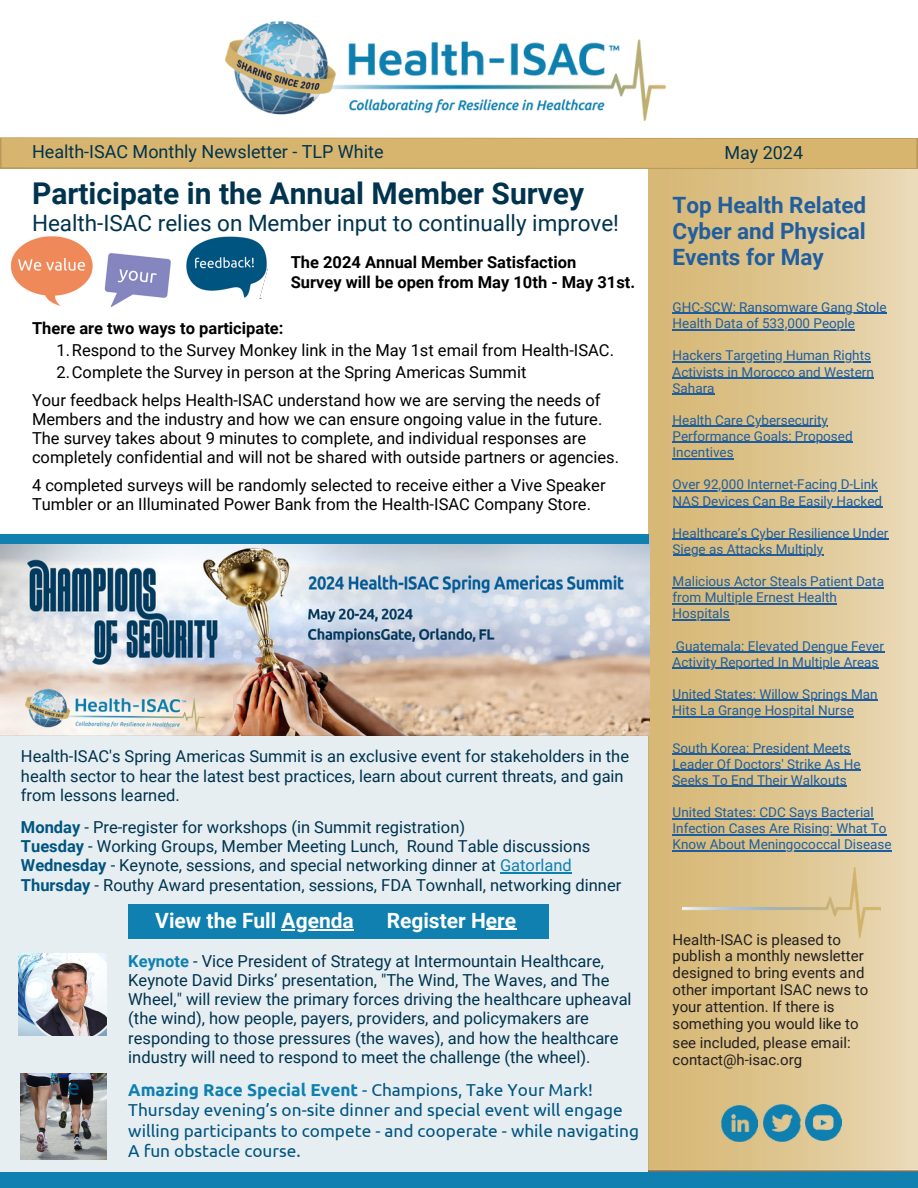
<style>
.page{position:relative;width:918px;height:1188px;background:#fff}
.page>*{position:absolute;margin:0;border:0;box-sizing:border-box;transform-origin:0 0}
.t1{font:700 30px "Roboto";color:#00334d}
.t2{font:22.5px "Roboto";color:#00334d}
.t3{font:700 22.5px/25.8px "Roboto";color:#215e9f;text-align:justify}
.t4{font:22.5px "Ubuntu";color:#005480}
.t5{font:700 21px "Roboto";color:#fff}
.t6{font:18px "Roboto";color:#00334d}
.t7{font:17.25px/20.2px "Ubuntu";color:#005480}
.t8{font:16.5px/19.2px "Roboto";color:#00334d}
.t9{font:16.5px/19.2px "Roboto";color:#000}
.t10{font:700 16.5px/19.2px "Roboto";color:#000}
.t11{font:15px/16.8px "Roboto";color:#231f20}
.t12{font:13.5px/16.2px "Roboto";color:#1f5e9e}
.s1{font-weight:700;color:#005480}
.s2{color:#0f80b0}
.s3{font-weight:700;color:#0f80b0}
</style>
<div class="page">
<img style="left:225px;top:21px;width:441px;height:100px">
<img style="left:649px;top:169px;width:269px;height:1003px">
<svg style="left:0;top:137px;width:918px;height:32px"></svg>
<img style="left:722px;top:1105px;width:36px;height:36px">
<img style="left:764px;top:1105px;width:37px;height:37px">
<img style="left:806px;top:1105px;width:36px;height:36px">
<img style="left:0;top:544px;width:649px;height:191px">
<div style="left:0;top:535px;width:649px;height:9px;background:#0f80b0"></div>
<div style="left:0;top:735px;width:648px;height:437px;background:#e6eef2"></div>
<div style="left:0;top:1172px;width:918px;height:16px;background:#0f80b0"></div>
<img style="left:10px;top:236px;width:161px;height:70px">
<img style="left:186px;top:236px;width:82px;height:62px">
<svg style="left:260px;top:270px;width:8px;height:29px"></svg>
<img style="left:19px;top:954px;width:87px;height:82px">
<img style="left:683px;top:806px;width:198px;height:223px">
<img style="left:21px;top:1074px;width:85px;height:85px">
<div style="left:128px;top:904px;width:421px;height:35px;background:#0f80b0"></div>
<hr style="left:673px;top:313px;width:214px;height:1px;background:#1f5e9e">
<hr style="left:673px;top:329px;width:182px;height:1px;background:#1f5e9e">
<hr style="left:673px;top:361px;width:198px;height:1px;background:#1f5e9e">
<hr style="left:673px;top:377px;width:201px;height:1px;background:#1f5e9e">
<hr style="left:673px;top:393px;width:42px;height:2px;background:#1f5e9e">
<hr style="left:673px;top:426px;width:155px;height:1px;background:#1f5e9e">
<hr style="left:673px;top:442px;width:180px;height:1px;background:#1f5e9e">
<hr style="left:673px;top:458px;width:61px;height:1px;background:#1f5e9e">
<hr style="left:673px;top:490px;width:205px;height:1px;background:#1f5e9e">
<hr style="left:673px;top:506px;width:209px;height:1px;background:#1f5e9e">
<hr style="left:673px;top:539px;width:216px;height:1px;background:#1f5e9e">
<hr style="left:673px;top:555px;width:150px;height:1px;background:#1f5e9e">
<hr style="left:673px;top:587px;width:211px;height:1px;background:#1f5e9e">
<hr style="left:673px;top:603px;width:164px;height:1px;background:#1f5e9e">
<hr style="left:673px;top:619px;width:57px;height:1px;background:#1f5e9e">
<hr style="left:676px;top:651px;width:208px;height:2px;background:#1f5e9e">
<hr style="left:673px;top:668px;width:206px;height:1px;background:#1f5e9e">
<hr style="left:673px;top:700px;width:205px;height:1px;background:#1f5e9e">
<hr style="left:673px;top:716px;width:181px;height:1px;background:#1f5e9e">
<hr style="left:673px;top:753px;width:178px;height:2px;background:#1f5e9e">
<hr style="left:673px;top:770px;width:188px;height:1px;background:#1f5e9e">
<hr style="left:673px;top:786px;width:174px;height:1px;background:#1f5e9e">
<hr style="left:673px;top:818px;width:201px;height:1px;background:#1f5e9e">
<hr style="left:673px;top:834px;width:214px;height:1px;background:#1f5e9e">
<hr style="left:673px;top:850px;width:219px;height:1px;background:#1f5e9e">
<hr style="left:486px;top:929px;width:30px;height:1px;background:#fff">
<hr style="left:500px;top:873px;width:72px;height:1px;background:#0f80b0">
<hr style="left:282px;top:929px;width:72px;height:1px;background:#fff">
<p class="t6" style="left:32px;top:142px;width:353px">Health-ISAC Monthly Newsletter - TLP White</p>
<p class="t6" style="left:724px;top:142px;width:80px">May 2024</p>
<p class="t1" style="left:32px;top:176px;width:554px">Participate in the Annual Member Survey</p>
<p class="t2" style="left:32px;top:210px;width:589px">Health-ISAC relies on Member input to continually improve!</p>
<p class="t10" style="left:291px;top:253px;width:346px">The 2024 Annual Member Satisfaction<br>Survey will be open from May 10th - May 31st.</p>
<p class="t10" style="left:32px;top:319px;width:253px">There are two ways to participate:</p>
<h5 class="t9" style="left:57px;top:341px;width:559px">1.Respond to the Survey Monkey link in the May 1st email from Health-ISAC.</h5>
<h5 class="t9" style="left:32px;top:359px;width:570px;line-height:27.5px;text-indent:25px">2.Complete the Survey in person at the Spring Americas Summit<br>Your feedback helps Health-ISAC understand how we are serving the needs of</h5>
<p class="t9" style="left:32px;top:410px;width:589px">Members and the industry and how we can ensure ongoing value in the future.<br>The survey takes about 9 minutes to complete, and individual responses are completely confidential and will not be shared with outside partners or agencies.</p>
<p class="t9" style="left:32px;top:476px;width:575px">4 completed surveys will be randomly selected to receive either a Vive Speaker<br>Tumbler or an Illuminated Power Bank from the Health-ISAC Company Store.</p>
<h1 class="t8" style="left:21px;top:747px;width:610px">Health-ISAC's Spring Americas Summit is an exclusive event for stakeholders in the health sector to hear the latest best practices, learn about current threats, and gain from lessons learned.</h1>
<p class="t8" style="left:21px;top:818px;width:602px"><span class="s1">Monday</span> - Pre-register for workshops (in Summit registration)<br><span class="s1">Tuesday</span> - Working Groups, Member Meeting Lunch, Round Table discussions <span class="s1">Wednesday</span> - Keynote, sessions, and special networking dinner at <span class="s2">Gatorland </span><span class="s1">Thursday</span> - Routhy Award presentation, sessions, FDA Townhall, networking dinner</p>
<p class="t5" style="left:155px;top:908px;width:200px">View the Full Agenda</p>
<p class="t5" style="left:387px;top:908px;width:131px">Register Here</p>
<h2 class="t4" style="left:68px;top:1074px;width:14px">e</h2>
<p class="t8" style="left:128px;top:952px;width:505px"><span class="s3">Keynote</span> - Vice President of Strategy at Intermountain Healthcare, Keynote David Dirks’ presentation, "The Wind, The Waves, and The Wheel," will review the primary forces driving the healthcare upheaval (the wind), how people, payers, providers, and policymakers are responding to those pressures (the waves), and how the healthcare industry will need to respond to meet the challenge (the wheel).</p>
<h5 class="t7" style="left:128px;top:1080px;width:512px"><span class="s3">Amazing Race Special Event</span> - Champions, Take Your Mark!<br>Thursday evening’s on-site dinner and special event will engage willing participants to compete - and cooperate - while navigating A fun obstacle course.</h5>
<h1 class="t3" style="left:673px;top:193px;width:195px">Top Health Related Cyber and Physical Events for May</h1>
<p class="t12" style="left:673px;top:299px;width:216px">GHC-SCW: Ransomware Gang Stole</p>
<p class="t12" style="left:673px;top:315px;width:184px">Health Data of 533,000 People</p>
<p class="t12" style="left:673px;top:348px;width:203px">Hackers Targeting Human Rights<br>Activists in Morocco and Western<br>Sahara</p>
<p class="t12" style="left:673px;top:412px;width:157px">Health Care Cybersecurity</p>
<p class="t12" style="left:673px;top:428px;width:182px">Performance Goals: Proposed<br>Incentives</p>
<p class="t12" style="left:673px;top:477px;width:207px">Over 92,000 Internet-Facing D-Link</p>
<p class="t12" style="left:673px;top:493px;width:211px">NAS Devices Can Be Easily Hacked</p>
<h2 class="t12" style="left:673px;top:525px;width:217px">Healthcare’s Cyber Resilience Under</h2>
<p class="t12" style="left:673px;top:541px;width:152px">Siege as Attacks Multiply</p>
<p class="t12" style="left:673px;top:573px;width:213px">Malicious Actor Steals Patient Data</p>
<p class="t12" style="left:673px;top:590px;width:166px">from Multiple Ernest Health</p>
<h4 class="t12" style="left:673px;top:606px;width:59px">Hospitals</h4>
<h4 class="t12" style="left:676px;top:638px;width:210px">Guatemala: Elevated Dengue Fever</h4>
<p class="t12" style="left:673px;top:654px;width:207px">Activity Reported In Multiple Areas</p>
<p class="t12" style="left:673px;top:686px;width:206px">United States: Willow Springs Man</p>
<h5 class="t12" style="left:673px;top:702px;width:183px">Hits La Grange Hospital Nurse</h5>
<h5 class="t12" style="left:673px;top:740px;width:179px">South Korea: President Meets</h5>
<h5 class="t12" style="left:673px;top:756px;width:189px">Leader Of Doctors' Strike As He<br>Seeks To End Their Walkouts</h5>
<p class="t12" style="left:673px;top:804px;width:203px">United States: CDC Says Bacterial</p>
<h5 class="t12" style="left:673px;top:821px;width:216px">Infection Cases Are Rising: What To</h5>
<h1 class="t12" style="left:673px;top:837px;width:221px">Know About Meningococcal Disease</h1>
<p class="t11" style="left:673px;top:931px;width:197px">Health-ISAC is pleased to publish a monthly newsletter designed to bring events and other important ISAC news to your attention. If there is something you would like to</p>
<p class="t11" style="left:673px;top:1035px;width:180px">see included, please email:</p>
<p class="t11" style="left:673px;top:1051px;width:131px">contact@h-isac.org</p>
</div>
